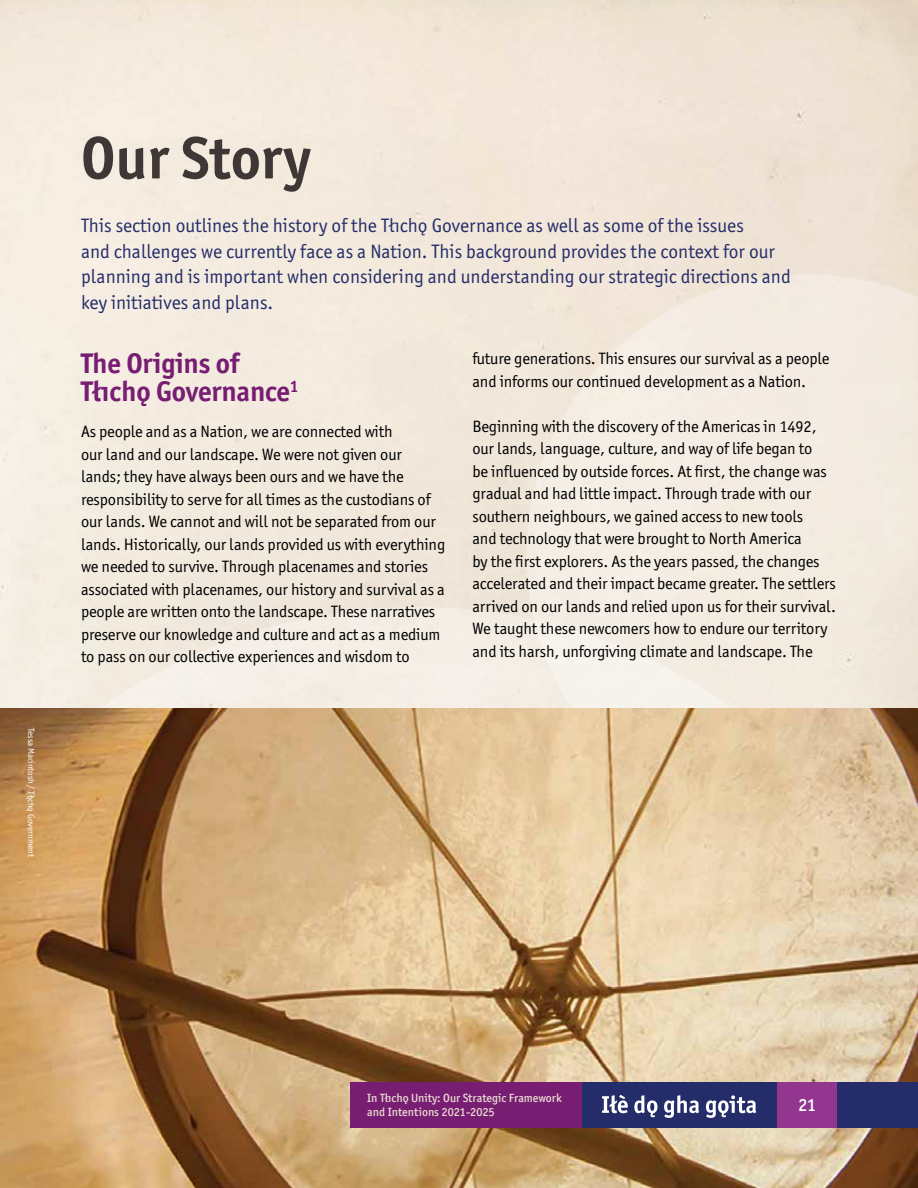
<style>
.page{position:relative;width:918px;height:1188px;background:#fff}
.page>*{position:absolute;margin:0;border:0;box-sizing:border-box;transform-origin:0 0}
.t1{font:700 60px "Officina Sans ITC Pro";color:#3e3736}
.t2{font:700 28.5px/28.5px "Officina Sans ITC Pro";letter-spacing:-.01em;color:#771e73}
.t3{font:19.5px/25.5px "Officina Sans ITC Pro";color:#242d69}
.t4{font:500 18px "Officina Sans ITC Pro";color:#fff}
.t5{font:16.5px/22.5px "Officina Sans ITC Pro";letter-spacing:-.01em;color:#000}
.t6{font:500 12px/14.4px "Officina Sans ITC Pro";color:#eadbcf}
.t7{font:9px "Officina Sans ITC Pro";letter-spacing:-.01em;color:#fff}
</style>
<div class="page">
<div style="left:0;top:607px;width:527px;height:102px;background:#f4eee5"></div>
<div style="left:0;top:663px;width:39px;height:46px;background:#f5efe6"></div>
<svg style="left:527px;top:274px;width:391px;height:435px;background:#f3ebe1"></svg>
<img style="left:0;top:709px;width:918px;height:479px">
<div style="left:837px;top:1083px;width:81px;height:45px;background:#242d69"></div>
<div style="left:582px;top:1083px;width:196px;height:45px;background:#242d69"></div>
<svg style="left:602px;top:1095px;width:154px;height:23px"></svg>
<div style="left:350px;top:1083px;width:232px;height:45px;background:#771e73"></div>
<div style="left:778px;top:1083px;width:59px;height:45px;background:#93368f"></div>
<p class="t7" style="left:37px;top:728px;width:131px;rotate:90deg">Tessa Macintosh / Tłı˛cho˛ Government</p>
<h1 class="t1" style="left:81px;top:121px;width:231px">Our Story</h1>
<p class="t3" style="left:81px;top:213px;width:711px">This section outlines the history of the Tłıcho˛ Governance as well as some of the issues<br>and challenges we currently face as a Nation. This background provides the context for our planning and is important when considering and understanding our strategic directions and key initiatives and plans.</p>
<h2 class="t2" style="left:81px;top:349px;width:219px">The Origins of<br>Tłıcho˛ Governance<sup>1</sup></h2>
<p class="t5" style="left:81px;top:420px;width:366px">As people and as a Nation, we are connected with<br>our land and our landscape. We were not given our lands; they have always been ours and we have the responsibility to serve for all times as the custodians of our lands. We cannot and will not be separated from our lands. Historically, our lands provided us with everything we needed to survive. Through placenames and stories associated with placenames, our history and survival as a people are written onto the landscape. These narratives preserve our knowledge and culture and act as a medium to pass on our collective experiences and wisdom to</p>
<p class="t5" style="left:472px;top:347px;width:358px">future generations. This ensures our survival as a people and informs our continued development as a Nation.</p>
<p class="t5" style="left:472px;top:415px;width:365px">Beginning with the discovery of the Americas in 1492, our lands, language, culture, and way of life began to<br>be influenced by outside forces. At first, the change was gradual and had little impact. Through trade with our southern neighbours, we gained access to new tools<br>and technology that were brought to North America<br>by the first explorers. As the years passed, the changes accelerated and their impact became greater. The settlers arrived on our lands and relied upon us for their survival.<br>We taught these newcomers how to endure our territory and its harsh, unforgiving climate and landscape. The</p>
<p class="t6" style="left:367px;top:1091px;width:196px">In Tłıcho˛ Unity: Our Strategic Framework and Intentions 2021-2025</p>
<p class="t4" style="left:798px;top:1094px;width:20px">21</p>
</div>
